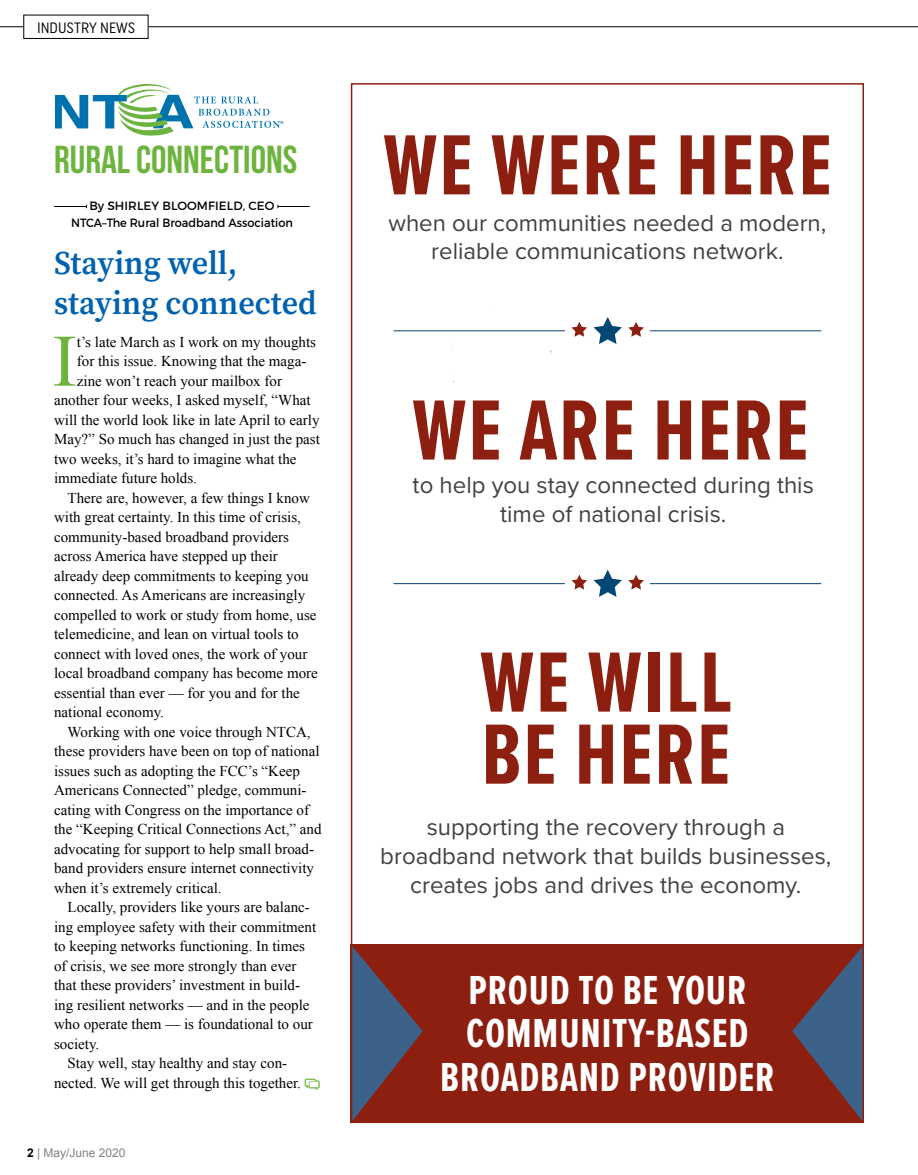
<style>
.page{position:relative;width:918px;height:1175px;background:#fff}
.page>*{position:absolute;margin:0;border:0;box-sizing:border-box;transform-origin:0 0}
.t1{font:700 88.5px/72px "Proxima Nova Ex Cn";letter-spacing:.02em;color:#8c1f0f}
.t2{font:73.95px "Times New Roman";color:#6db43f}
.t3{font:700 42px/43.5px "Proxima Nova Ex Cn";letter-spacing:.02em;color:#fff;text-align:center}
.t4{font:39px "Bebas Neue";color:#6db43f}
.t5{font:600 33px/39px "Source Serif Pro";color:#0061af}
.t6{font:24px/28.8px "Proxima Nova";color:#414042;text-align:center}
.t7{font:15px "Times New Roman";color:#000}
.t8{font:15px "Uniform Condensed";color:#000}
.t9{font:12px/16.5px "Montserrat";color:#000;text-align:center}
.t10{font:12px "Arial";color:#808285}
.s1{font-weight:700;color:#000}
</style>
<div class="page">
<div style="left:23px;top:15px;width:125px;height:24px;border:1px solid #000"></div>
<svg style="left:0;top:26px;width:24px;height:1px"></svg>
<hr style="left:148px;top:26px;width:770px;height:1px;background:#000">
<svg style="left:56px;top:84px;width:227px;height:52px"></svg>
<hr style="left:278px;top:206px;width:32px;height:1px;background:#000">
<hr style="left:54px;top:206px;width:33px;height:1px;background:#000">
<div style="left:351px;top:944px;width:513px;height:179px;background:#8c1f0f"></div>
<svg style="left:354px;top:948px;width:69px;height:171px"></svg>
<svg style="left:792px;top:948px;width:69px;height:171px"></svg>
<hr style="left:650px;top:583px;width:171px;height:1px;background:#265781">
<hr style="left:394px;top:583px;width:171px;height:1px;background:#265781">
<svg style="left:594px;top:570px;width:28px;height:27px"></svg>
<svg style="left:628px;top:574px;width:16px;height:15px"></svg>
<svg style="left:572px;top:574px;width:15px;height:15px"></svg>
<hr style="left:650px;top:330px;width:171px;height:1px;background:#265781">
<hr style="left:394px;top:330px;width:171px;height:1px;background:#265781">
<svg style="left:594px;top:317px;width:28px;height:27px"></svg>
<svg style="left:628px;top:322px;width:16px;height:15px"></svg>
<svg style="left:572px;top:322px;width:15px;height:15px"></svg>
<p class="t8" style="left:37px;top:18px;width:100px">INDUSTRY NEWS</p>
<h3 class="t4" style="left:54px;top:138px;width:245px">RURAL CONNECTIONS</h3>
<p class="t9" style="left:71px;top:197px;width:223px">By SHIRLEY BLOOMFIELD, CEO<br>NTCA–The Rural Broadband Association</p>
<h3 class="t5" style="left:54px;top:244px;width:264px">Staying well, staying connected</h3>
<h2 class="t2" style="left:52px;top:311px;width:26px">I</h2>
<p class="t7" style="left:77px;top:331px;width:241px">t’s late March as I work on my thoughts</p>
<p class="t7" style="left:77px;top:351px;width:231px">for this issue. Knowing that the maga-</p>
<p class="t7" style="left:77px;top:370px;width:207px">zine won’t reach your mailbox for</p>
<p class="t7" style="left:54px;top:390px;width:258px">another four weeks, I asked myself, “What</p>
<p class="t7" style="left:54px;top:409px;width:267px">will the world look like in late April to early</p>
<p class="t7" style="left:54px;top:429px;width:267px">May?” So much has changed in just the past</p>
<p class="t7" style="left:54px;top:448px;width:244px">two weeks, it’s hard to imagine what the</p>
<p class="t7" style="left:54px;top:468px;width:144px">immediate future holds.</p>
<p class="t7" style="left:68px;top:487px;width:244px">There are, however, a few things I know</p>
<p class="t7" style="left:54px;top:507px;width:248px">with great certainty. In this time of crisis,</p>
<p class="t7" style="left:54px;top:526px;width:236px">community-based broadband providers</p>
<p class="t7" style="left:54px;top:546px;width:225px">across America have stepped up their</p>
<p class="t7" style="left:54px;top:565px;width:256px">already deep commitments to keeping you</p>
<p class="t7" style="left:54px;top:585px;width:253px">connected. As Americans are increasingly</p>
<p class="t7" style="left:54px;top:604px;width:264px">compelled to work or study from home, use</p>
<p class="t7" style="left:54px;top:624px;width:246px">telemedicine, and lean on virtual tools to</p>
<p class="t7" style="left:54px;top:643px;width:255px">connect with loved ones, the work of your</p>
<p class="t7" style="left:54px;top:663px;width:265px">local broadband company has become more</p>
<p class="t7" style="left:54px;top:682px;width:247px">essential than ever — for you and for the</p>
<p class="t7" style="left:54px;top:702px;width:111px">national economy.</p>
<p class="t7" style="left:68px;top:721px;width:244px">Working with one voice through NTCA,</p>
<p class="t7" style="left:54px;top:741px;width:267px">these providers have been on top of national</p>
<p class="t7" style="left:54px;top:760px;width:247px">issues such as adopting the FCC’s “Keep</p>
<p class="t7" style="left:54px;top:780px;width:254px">Americans Connected” pledge, communi-</p>
<p class="t7" style="left:54px;top:799px;width:256px">cating with Congress on the importance of</p>
<p class="t7" style="left:54px;top:819px;width:269px">the “Keeping Critical Connections Act,” and</p>
<p class="t7" style="left:54px;top:838px;width:261px">advocating for support to help small broad-</p>
<p class="t7" style="left:54px;top:858px;width:261px">band providers ensure internet connectivity</p>
<p class="t7" style="left:54px;top:877px;width:169px">when it’s extremely critical.</p>
<p class="t7" style="left:68px;top:897px;width:244px">Locally, providers like yours are balanc-</p>
<p class="t7" style="left:54px;top:916px;width:264px">ing employee safety with their commitment</p>
<p class="t7" style="left:54px;top:936px;width:252px">to keeping networks functioning. In times</p>
<p class="t7" style="left:54px;top:955px;width:244px">of crisis, we see more strongly than ever</p>
<p class="t7" style="left:54px;top:975px;width:247px">that these providers’ investment in build-</p>
<p class="t7" style="left:54px;top:994px;width:257px">ing resilient networks — and in the people</p>
<p class="t7" style="left:54px;top:1014px;width:260px">who operate them — is foundational to our</p>
<p class="t7" style="left:54px;top:1033px;width:47px">society.</p>
<p class="t7" style="left:68px;top:1053px;width:221px">Stay well, stay healthy and stay con-</p>
<p class="t7" style="left:54px;top:1072px;width:248px">nected. We will get through this together.</p>
<p class="t10" style="left:27px;top:1144px;width:100px"><span class="s1">2</span> | May/June 2020</p>
<h1 class="t1" style="left:383px;top:127px;width:450px">WE WERE HERE</h1>
<h3 class="t6" style="left:388px;top:207px;width:439px">when our communities needed a modern, reliable communications network.</h3>
<h1 class="t1" style="left:412px;top:392px;width:398px">WE ARE HERE</h1>
<h3 class="t6" style="left:413px;top:469px;width:403px">to help you stay connected during this time of national crisis.</h3>
<h1 class="t1" style="left:480px;top:644px;width:254px">WE WILL<br>BE HERE</h1>
<h3 class="t6" style="left:380px;top:811px;width:453px">supporting the recovery through a broadband network that builds businesses, creates jobs and drives the economy.</h3>
<h3 class="t3" style="left:440px;top:967px;width:336px">PROUD TO BE YOUR<br>COMMUNITY-BASED<br>BROADBAND PROVIDER</h3>
</div>
